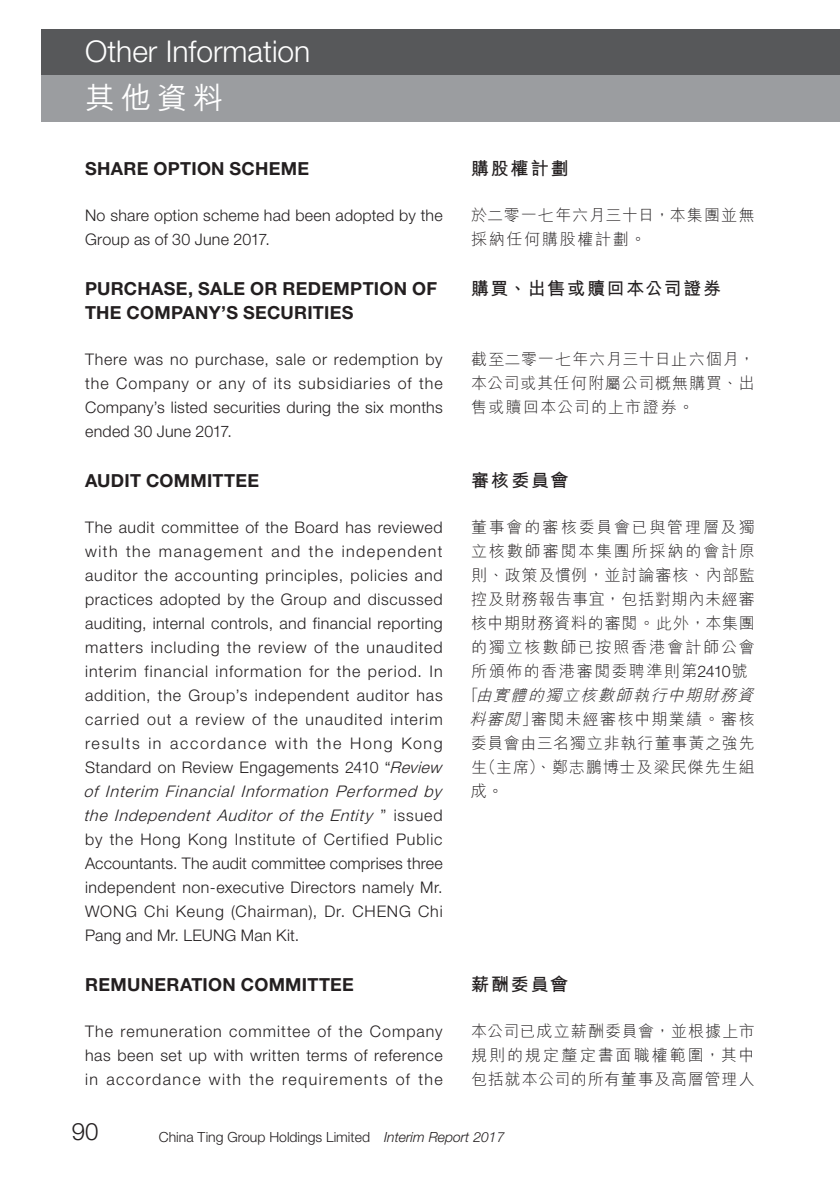
<style>
.page{position:relative;width:840px;height:1191px;background:#fff}
.page>*{position:absolute;margin:0;border:0;box-sizing:border-box;transform-origin:0 0}
.t1{font:300 30px "Helvetica Neue LT Std";color:#fff}
.t2{font:500 30px "M Hei HK";color:#fff}
.t3{font:300 24px "Helvetica Neue LT Std";color:#231f20}
._03_H1{font:700 18px/24px "Helvetica Neue LT Std";letter-spacing:.015em;color:#231f20}
._03_H1-2{font:700 18px "M Hei HK";letter-spacing:.095em;color:#231f20}
._11_P0{font:300 16px/24px "Helvetica Neue LT Std";letter-spacing:.04em;color:#231f20;text-align:justify}
._11_P0-2{font:300 16px/24px "M Hei HK";letter-spacing:.07em;color:#231f20;text-align:justify}
._11_P0-3{font:300 16px/24px "Helvetica Neue LT Std";letter-spacing:.015em;color:#231f20}
.t4{font:300 14px "Helvetica Neue LT Std";color:#231f20}
.s1{font-style:italic}
.s2{font-family:"Helvetica Neue LT Std"}
</style>
<div class="page">
<div style="left:42px;top:29px;width:797px;height:47px;background:#57585a"></div>
<div style="left:42px;top:75px;width:797px;height:47px;background:#9b9da0"></div>
<h1 class="t1" style="left:85px;top:33px;width:227px">Other Information</h1>
<h1 class="t2" style="left:85px;top:76px;width:139px">其他資料</h1>
<p class="_03_H1" style="left:85px;top:156px;width:225px">SHARE OPTION SCHEME</p>
<p class="_11_P0-3" style="left:85px;top:203px;width:359px">No share option scheme had been adopted by the<br>Group as of 30 June 2017.</p>
<p class="_03_H1" style="left:85px;top:276px;width:353px">PURCHASE, SALE OR REDEMPTION OF<br>THE COMPANY’S SECURITIES</p>
<p class="_11_P0" style="left:85px;top:347px;width:359px">There was no purchase, sale or redemption by the Company or any of its subsidiaries of the Company’s listed securities during the six months ended 30 June 2017.</p>
<p class="_03_H1" style="left:85px;top:468px;width:175px">AUDIT COMMITTEE</p>
<p class="_11_P0" style="left:83px;top:515px;width:364px;text-align:left">The audit committee of the Board has reviewed with the management and the independent auditor the accounting principles, policies and practices adopted by the Group and discussed auditing, internal controls, and financial reporting matters including the review of the unaudited interim financial information for the period. In addition, the Group’s independent auditor has carried out a review of the unaudited interim results in accordance with the Hong Kong Standard on Review Engagements 2410 “<span class="s1">Review of Interim Financial Information Performed by the Independent Auditor of the Entity</span> ” i s s u e d by the Hong Kong Institute of Certified Public Accountants. The audit committee comprises three independent non-executive Directors namely Mr.<br>WONG Chi Keung (Chairman), Dr. CHENG Chi Pang and Mr. LEUNG Man Kit.</p>
<p class="_03_H1" style="left:85px;top:972px;width:270px">REMUNERATION COMMITTEE</p>
<p class="_11_P0" style="left:85px;top:1019px;width:359px">The remuneration committee of the Company has been set up with written terms of reference in accordance with the requirements of the</p>
<p class="_03_H1-2" style="left:471px;top:155px;width:99px">購股權計劃</p>
<p class="_11_P0-2" style="left:471px;top:203px;width:285px">於二零一七年六月三十日，本集團並無採納任何購股權計劃。</p>
<p class="_03_H1-2" style="left:471px;top:275px;width:251px">購買、出售或贖回本公司證券</p>
<p class="_11_P0-2" style="left:471px;top:347px;width:285px">截至二零一七年六月三十日止六個月，本公司或其任何附屬公司概無購買、出售或贖回本公司的上市證券。</p>
<p class="_03_H1-2" style="left:471px;top:467px;width:99px">審核委員會</p>
<p class="_11_P0-2" style="left:471px;top:515px;width:285px">董事會的審核委員會已與管理層及獨立核數師審閱本集團所採納的會計原則、政策及慣例，並討論審核、內部監控及財務報告事宜，包括對期內未經審核中期財務資料的審閱。此外，本集團的獨立核數師已按照香港會計師公會所頒佈的香港審閱委聘準則第<span class="s2">2410</span>號</p>
<p class="_11_P0-2" style="left:469px;top:683px;width:291px;text-align:left;text-indent:-6px">「<span class="s1">由實體的獨立核數師執行中期財務資料審閱</span>」審閱未經審核中期業績。審核委員會由三名獨立非執行董事黃之強先生（主席）、鄭志鵬博士及梁民傑先生組成。</p>
<p class="_03_H1-2" style="left:471px;top:971px;width:98px">薪酬委員會</p>
<p class="_11_P0-2" style="left:471px;top:1019px;width:285px">本公司已成立薪酬委員會，並根據上市規則的規定釐定書面職權範圍，其中包括就本公司的所有董事及高層管理人</p>
<h2 class="t3" style="left:72px;top:1116px;width:28px">90</h2>
<p class="t4" style="left:159px;top:1128px;width:347px">China Ting Group Holdings Limited <span class="s1">Interim Report 2017</span></p>
</div>
